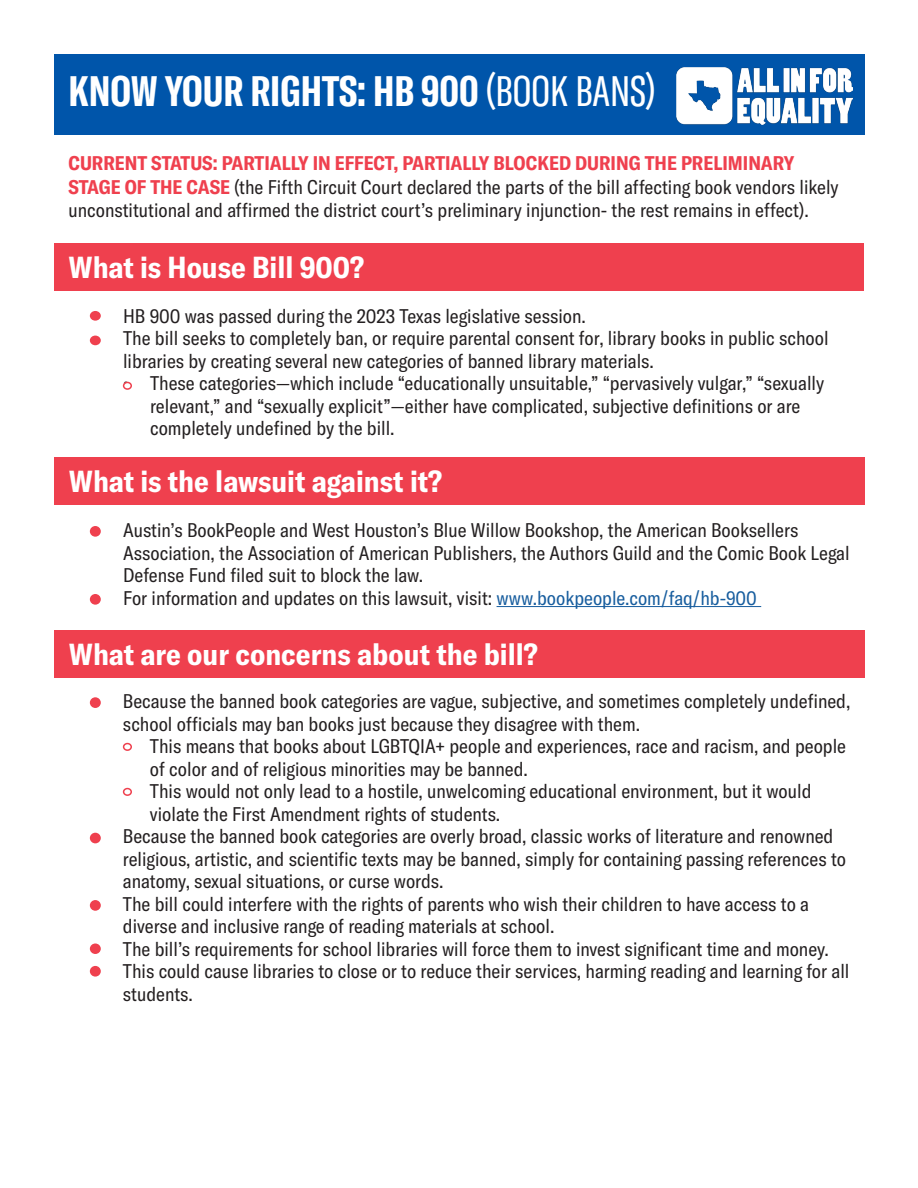
<style>
.page{position:relative;width:918px;height:1188px;background:#fff}
.page>*{position:absolute;margin:0;border:0;box-sizing:border-box;transform-origin:0 0}
.t1{font:700 extra-condensed 42px "GT America";color:#fff}
.t2{font:700 condensed 30px "GT America";color:#fff}
.t3{font:condensed 19.5px/22.5px "GT America";color:#231f20}
.s1{font-weight:400}
.s2{font-weight:700;color:#ef404e}
.s3{color:#175d9e}
</style>
<div class="page">
<div style="left:54px;top:54px;width:810px;height:80px;background:#05a"></div>
<div style="left:54px;top:243px;width:810px;height:48px;background:#ef404e"></div>
<hr style="left:497px;top:606px;width:264px;height:1px;background:#175d9e">
<div style="left:90px;top:526px;width:11px;height:11px;background:#ef404e;border-radius:50%"></div>
<div style="left:90px;top:594px;width:11px;height:11px;background:#ef404e;border-radius:50%"></div>
<div style="left:90px;top:697px;width:11px;height:11px;background:#ef404e;border-radius:50%"></div>
<div style="left:90px;top:900px;width:11px;height:11px;background:#ef404e;border-radius:50%"></div>
<div style="left:90px;top:833px;width:11px;height:10px;background:#ef404e;border-radius:50%"></div>
<div style="left:90px;top:966px;width:11px;height:11px;background:#ef404e;border-radius:50%"></div>
<div style="left:90px;top:944px;width:11px;height:10px;background:#ef404e;border-radius:50%"></div>
<div style="left:90px;top:311px;width:11px;height:10px;background:#ef404e;border-radius:50%"></div>
<div style="left:90px;top:336px;width:11px;height:9px;background:#ef404e;border-radius:50%"></div>
<div style="left:123px;top:788px;width:9px;height:8px;border:2px solid #ef404e;border-radius:50%"></div>
<div style="left:123px;top:382px;width:9px;height:8px;border:2px solid #ef404e;border-radius:50%"></div>
<div style="left:123px;top:743px;width:9px;height:8px;border:2px solid #ef404e;border-radius:50%"></div>
<div style="left:54px;top:458px;width:810px;height:47px;background:#ef404e"></div>
<div style="left:54px;top:630px;width:810px;height:48px;background:#ef404e"></div>
<img style="left:677px;top:68px;width:175px;height:57px">
<p class="t1" style="left:68px;top:66px;width:589px">KNOW YOUR RIGHTS: HB 900 <span class="s1">(BOOK BANS)</span></p>
<p class="t3" style="left:68px;top:152px;width:772px;line-height:23.4px"><span class="s2">CURRENT STATUS: PARTIALLY IN EFFECT, PARTIALLY BLOCKED DURING THE PRELIMINARY<br>STAGE OF THE CASE</span> (the Fifth Circuit Court declared the parts of the bill affecting book vendors likely unconstitutional and affirmed the district court’s preliminary injunction- the rest remains in effect).</p>
<p class="t2" style="left:68px;top:249px;width:297px">What is House Bill 900?</p>
<p class="t3" style="left:123px;top:305px;width:464px">HB 900 was passed during the 2023 Texas legislative session.</p>
<p class="t3" style="left:123px;top:327px;width:707px">The bill seeks to completely ban, or require parental consent for, library books in public school libraries by creating several new categories of banned library materials.</p>
<p class="t3" style="left:150px;top:372px;width:676px;text-indent:-27px">• These categories—which include “educationally unsuitable,” “pervasively vulgar,” “sexually relevant,” and “sexually explicit”—either have complicated, subjective definitions or are completely undefined by the bill.</p>
<p class="t2" style="left:69px;top:463px;width:375px">What is the lawsuit against it?</p>
<p class="t3" style="left:123px;top:519px;width:728px">Austin’s BookPeople and West Houston’s Blue Willow Bookshop, the American Booksellers<br>Association, the Association of American Publishers, the Authors Guild and the Comic Book Legal<br>Defense Fund filed suit to block the law.</p>
<p class="t3" style="left:123px;top:587px;width:635px">For information and updates on this lawsuit, visit: <span class="s3">www.bookpeople.com/faq/hb-900</span></p>
<p class="t2" style="left:69px;top:636px;width:471px">What are our concerns about the bill?</p>
<p class="t3" style="left:123px;top:690px;width:729px">Because the banned book categories are vague, subjective, and sometimes completely undefined, school officials may ban books just because they disagree with them.</p>
<p class="t3" style="left:150px;top:735px;width:698px;text-indent:-27px">• This means that books about LGBTQIA+ people and experiences, race and racism, and people of color and of religious minorities may be banned.</p>
<p class="t3" style="left:150px;top:780px;width:663px;text-indent:-27px">• This would not only lead to a hostile, unwelcoming educational environment, but it would violate the First Amendment rights of students.</p>
<p class="t3" style="left:123px;top:825px;width:725px">Because the banned book categories are overly broad, classic works of literature and renowned religious, artistic, and scientific texts may be banned, simply for containing passing references to anatomy, sexual situations, or curse words.</p>
<p class="t3" style="left:123px;top:893px;width:688px">The bill could interfere with the rights of parents who wish their children to have access to a diverse and inclusive range of reading materials at school.</p>
<p class="t3" style="left:123px;top:938px;width:728px">The bill’s requirements for school libraries will force them to invest significant time and money.<br>This could cause libraries to close or to reduce their services, harming reading and learning for all students.</p>
</div>
